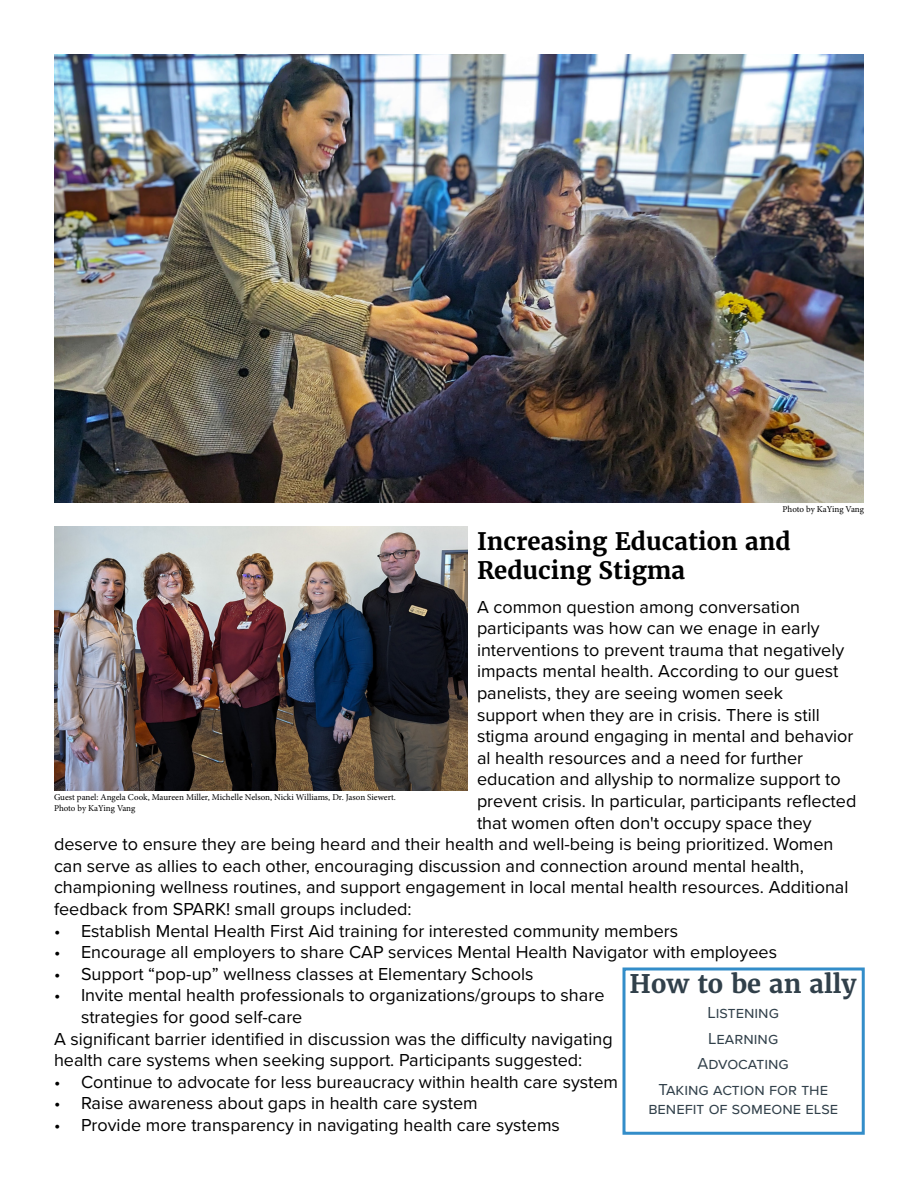
<style>
.page{position:relative;width:918px;height:1188px;background:#fff}
.page>*{position:absolute;margin:0;border:0;box-sizing:border-box;transform-origin:0 0}
.t1{font:700 25.5px "Merriweather";color:#31404a}
.t2{font:700 24px "Merriweather";color:#000}
.t3{font:18px/21.6px "Proxima Nova";color:#000}
.t4{font:16.5px "Proxima Nova";color:#31404a}
.t5{font:9px "Minion Pro";letter-spacing:-.005em;color:#000}
</style>
<div class="page">
<img style="left:54px;top:526px;width:414px;height:264px">
<img style="left:54px;top:54px;width:810px;height:448px">
<div style="left:622px;top:968px;width:243px;height:167px;border:3px solid #338dc9"></div>
<p class="t5" style="left:783px;top:503px;width:83px">Photo by KaYing Vang</p>
<p class="t2" style="left:477px;top:526px;width:315px">Increasing Education and</p>
<p class="t2" style="left:477px;top:555px;width:210px">Reducing Stigma</p>
<p class="t3" style="left:477px;top:595px;width:325px">A common question among conversation</p>
<p class="t3" style="left:477px;top:617px;width:369px">participants was how can we enage in early interventions to prevent trauma that negatively impacts mental health. According to our guest panelists, they are seeing women seek</p>
<p class="t3" style="left:477px;top:703px;width:345px">support when they are in crisis. There is still</p>
<p class="t3" style="left:477px;top:725px;width:378px">stigma around engaging in mental and behavior</p>
<p class="t3" style="left:477px;top:746px;width:328px">al health resources and a need for further</p>
<p class="t3" style="left:477px;top:768px;width:381px">education and allyship to normalize support to prevent crisis. In particular, participants reflected that women often don't occupy space they</p>
<p class="t3" style="left:54px;top:833px;width:781px">deserve to ensure they are being heard and their health and well-being is being prioritized. Women can serve as allies to each other, encouraging discussion and connection around mental health,</p>
<p class="t3" style="left:54px;top:876px;width:796px">championing wellness routines, and support engagement in local mental health resources. Additional feedback from SPARK! small groups included:</p>
<p class="t3" style="left:54px;top:919px;width:626px">• Establish Mental Health First Aid training for interested community members</p>
<p class="t3" style="left:54px;top:941px;width:725px">• Encourage all employers to share CAP services Mental Health Navigator with employees</p>
<p class="t3" style="left:54px;top:962px;width:481px">• Support “pop-up” wellness classes at Elementary Schools</p>
<p class="t3" style="left:81px;top:984px;width:525px;text-indent:-27px">• Invite mental health professionals to organizations/groups to share strategies for good self-care</p>
<p class="t3" style="left:54px;top:1027px;width:560px">A significant barrier identified in discussion was the difficulty navigating health care systems when seeking support. Participants suggested:</p>
<p class="t3" style="left:54px;top:1070px;width:566px">• Continue to advocate for less bureaucracy within health care system</p>
<p class="t3" style="left:54px;top:1092px;width:425px">• Raise awareness about gaps in health care system</p>
<p class="t3" style="left:54px;top:1113px;width:507px">• Provide more transparency in navigating health care systems</p>
<p class="t5" style="left:54px;top:791px;width:343px">Guest panel: Angela Cook, Maureen Miller, Michelle Nelson, Nicki Williams, Dr. Jason Siewert.</p>
<p class="t5" style="left:54px;top:802px;width:83px">Photo by KaYing Vang</p>
<p class="t1" style="left:630px;top:967px;width:229px">How to be an ally</p>
<p class="t4" style="left:707px;top:1000px;width:73px">Listening</p>
<p class="t4" style="left:708px;top:1026px;width:72px">Learning</p>
<p class="t4" style="left:698px;top:1051px;width:93px">Advocating</p>
<p class="t4" style="left:658px;top:1077px;width:171px">Taking action for the</p>
<p class="t4" style="left:648px;top:1097px;width:191px">benefit of someone else</p>
</div>
